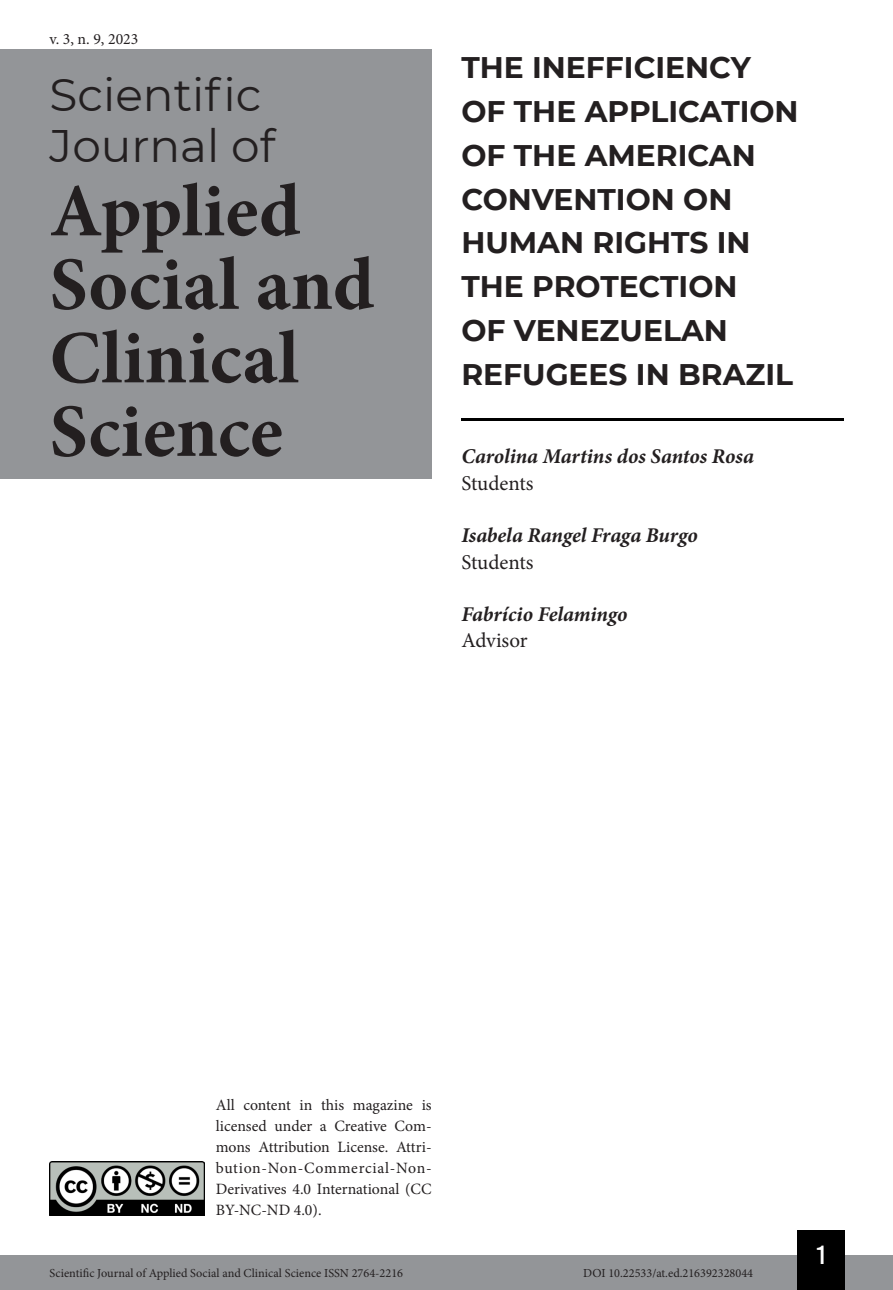
<style>
.page{position:relative;width:893px;height:1290px;background:#fff}
.page>*{position:absolute;margin:0;border:0;box-sizing:border-box;transform-origin:0 0}
.t1{font:700 75.25px/73.5px "Minion Pro";color:#231f20}
.t2{font:45.5px/50.8px "Montserrat";color:#231f20}
.Título_Artigo{font:700 29.75px/43.8px "Montserrat";color:#231f20}
.t3{font:26.25px "Bebas Kai";color:#fff}
.NOME_AUTOR{font:italic 700 21px "Minion Pro";letter-spacing:-.005em;color:#231f20}
.Infos_autor{font:21px "Minion Pro";color:#231f20}
.t4{font:15.75px/21px "Minion Pro";color:#231f20;text-align:justify}
.t5{font:12.25px "Minion Pro";color:#231f20}
</style>
<div class="page">
<div style="left:0;top:1255px;width:893px;height:35px;background:#939598"></div>
<div style="left:797px;top:1230px;width:48px;height:60px;background:#000"></div>
<img style="left:50px;top:1161px;width:154px;height:54px">
<div style="left:0;top:50px;width:432px;height:429px;background:#939598"></div>
<hr style="left:461px;top:418px;width:382px;height:2px;background:#000">
<p class="t4" style="left:50px;top:28px;width:90px">v. 3, n. 9, 2023</p>
<h2 class="t2" style="left:50px;top:68px;width:227px">Scientific<br>Journal of</h2>
<h1 class="t1" style="left:50px;top:174px;width:326px">Applied<br>Social and<br>Clinical<br>Science</h1>
<p class="Título_Artigo" style="left:461px;top:44px;width:339px">THE INEFFICIENCY<br>OF THE APPLICATION<br>OF THE AMERICAN<br>CONVENTION ON<br>HUMAN RIGHTS IN<br>THE PROTECTION<br>OF VENEZUELAN<br>REFUGEES IN BRAZIL</p>
<p class="NOME_AUTOR" style="left:461px;top:442px;width:294px">Carolina Martins dos Santos Rosa</p>
<p class="Infos_autor" style="left:461px;top:469px;width:74px">Students</p>
<p class="NOME_AUTOR" style="left:461px;top:520px;width:238px">Isabela Rangel Fraga Burgo</p>
<p class="Infos_autor" style="left:461px;top:548px;width:74px">Students</p>
<p class="NOME_AUTOR" style="left:461px;top:599px;width:168px">Fabrício Felamingo</p>
<p class="Infos_autor" style="left:461px;top:626px;width:68px">Advisor</p>
<p class="t4" style="left:216px;top:1095px;width:217px">All content in this magazine is licensed under a Creative Com&shy;mons Attribution License. Attri&shy;bution-Non-Commercial-Non-Derivatives 4.0 International (CC BY-NC-ND 4.0).</p>
<p class="t5" style="left:50px;top:1265px;width:355px">Scientific Journal of Applied Social and Clinical Science ISSN 2764-2216</p>
<p class="t5" style="left:583px;top:1265px;width:171px">DOI 10.22533/at.ed.216392328044</p>
<h3 class="t3" style="left:817px;top:1241px;width:10px">1</h3>
</div>
